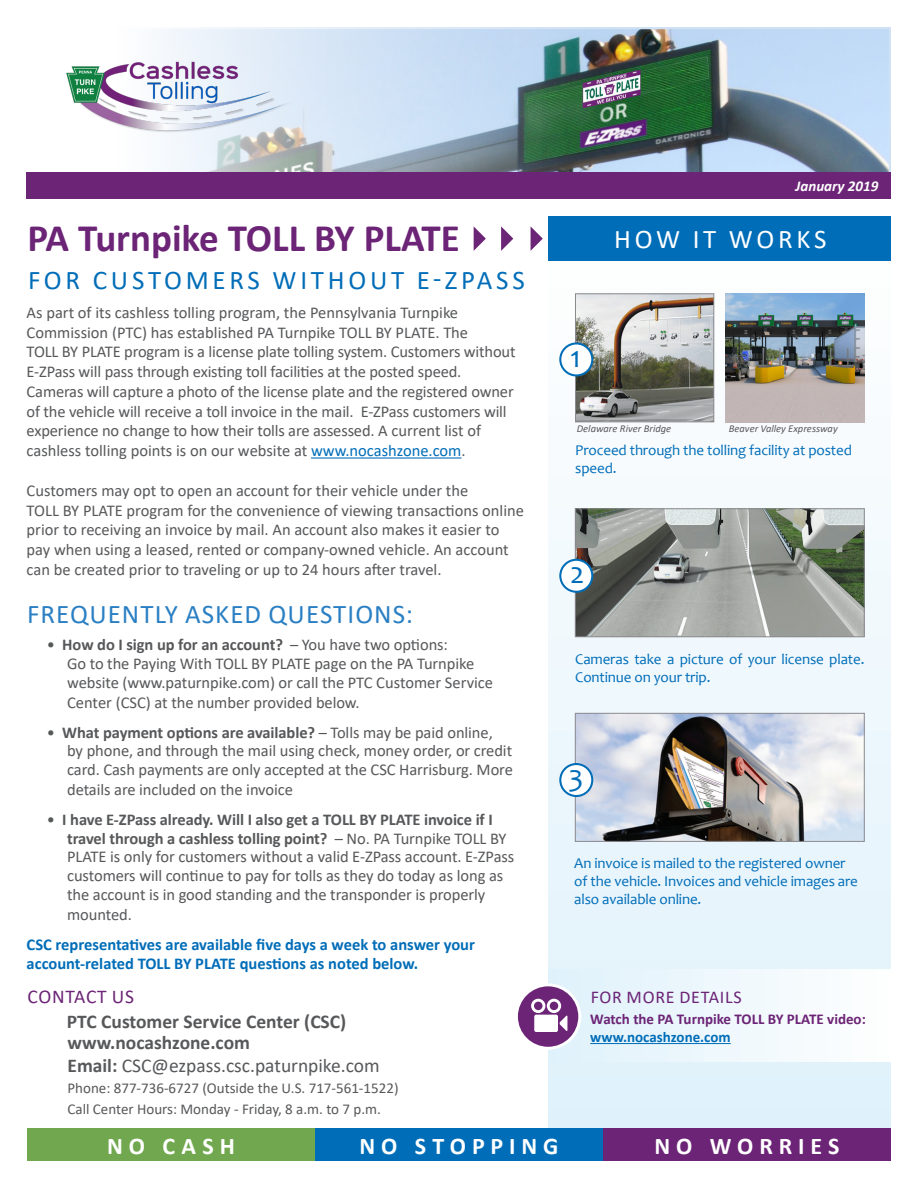
<style>
.page{position:relative;width:918px;height:1188px;background:#fff}
.page>*{position:absolute;margin:0;border:0;box-sizing:border-box;transform-origin:0 0}
.t1{font:700 39px "Calibri";color:#6c2476}
.t2{font:30.9px "Candara";color:#006db8}
.t3{font:27px "Calibri";letter-spacing:.14em;color:#006db8}
.t4{font:27px "Calibri";letter-spacing:.04em;color:#2a7fc3}
.t5{font:27px "Calibri";letter-spacing:.14em;color:#fff}
.t6{font:700 24px "Calibri";letter-spacing:.25em;color:#fff}
.t7{font:700 19.5px "Calibri";color:#57585a}
.t8{font:19.5px "Calibri";color:#57585a}
.t9{font:19.5px "Calibri";letter-spacing:.04em;color:#6c2476}
.t10{font:18px "Calibri";letter-spacing:.04em;color:#6c2476}
.t11{font:16.5px/19.6px "Calibri";letter-spacing:-.005em;color:#57585a}
.t12{font:700 16.5px/19.8px "Calibri";color:#006db8}
.t13{font:15px/18px "Candara";letter-spacing:-.01em;color:#006db8}
.t14{font:15px "Calibri";color:#57585a}
.t15{font:700 15px/18px "Calibri";color:#6c2476}
.t16{font:italic 700 15px "Calibri";color:#fff}
.t17{font:italic 10.5px "Calibri";color:#57585a}
.s1{color:#006db8}
.s2{font-weight:700}
</style>
<div class="page">
<svg style="left:548px;top:246px;width:343px;height:883px"></svg>
<img style="left:577px;top:296px;width:135px;height:124px">
<div style="left:575px;top:294px;width:139px;height:128px;border:1px solid #8a8a8e"></div>
<div style="left:549px;top:216px;width:342px;height:44px;background:#006db8"></div>
<img style="left:577px;top:511px;width:285px;height:124px">
<div style="left:575px;top:509px;width:289px;height:128px;border:1px solid #8a8a8e"></div>
<div style="left:560px;top:560px;width:32px;height:32px;background:#fff;border-radius:50%"></div>
<div style="left:559px;top:559px;width:34px;height:34px;border:2px solid #006db8;border-radius:50%"></div>
<img style="left:577px;top:715px;width:285px;height:125px">
<div style="left:575px;top:713px;width:289px;height:129px;border:1px solid #8a8a8e"></div>
<div style="left:560px;top:764px;width:32px;height:32px;background:#fff;border-radius:50%"></div>
<div style="left:559px;top:763px;width:34px;height:34px;border:2px solid #006db8;border-radius:50%"></div>
<div style="left:560px;top:343px;width:32px;height:32px;background:#fff;border-radius:50%"></div>
<div style="left:559px;top:342px;width:34px;height:34px;border:2px solid #006db8;border-radius:50%"></div>
<div style="left:548px;top:970px;width:344px;height:92px;background:linear-gradient(to right,#dff1fb,#fefefe)"></div>
<hr style="left:590px;top:1043px;width:141px;height:1px;background:#006db8">
<div style="left:516px;top:985px;width:64px;height:63px;background:#6c2476;border-radius:50%"></div>
<div style="left:515px;top:983px;width:66px;height:67px;border:3px solid #fff;border-radius:50%"></div>
<div style="left:534px;top:1015px;width:24px;height:17px;background:#fff;border-radius:2px"></div>
<svg style="left:531px;top:999px;width:36px;height:32px"></svg>
<img style="left:726px;top:293px;width:138px;height:129px">
<svg style="left:474px;top:227px;width:12px;height:24px"></svg>
<svg style="left:501px;top:226px;width:12px;height:25px"></svg>
<svg style="left:531px;top:227px;width:12px;height:24px"></svg>
<img style="left:163px;top:30px;width:725px;height:142px">
<div style="left:27px;top:27px;width:864px;height:171px;border:2px solid #d0e1f4"></div>
<div style="left:27px;top:172px;width:864px;height:27px;background:#6c2476"></div>
<img style="left:66px;top:49px;width:226px;height:97px">
<div style="left:27px;top:1129px;width:293px;height:32px;background:#71a84f"></div>
<div style="left:315px;top:1129px;width:306px;height:32px;background:#006db8"></div>
<div style="left:603px;top:1129px;width:288px;height:32px;background:#6c2476"></div>
<hr style="left:311px;top:457px;width:151px;height:2px;background:#006db8">
<p class="t1" style="left:27px;top:210px;width:434px">PA Turnpike TOLL BY PLATE</p>
<p class="t3" style="left:28px;top:261px;width:498px">FOR CUSTOMERS WITHOUT E-ZPASS</p>
<p class="t11" style="left:27px;top:302px;width:490px">As part of its cashless tolling program, the Pennsylvania Turnpike Commission (PTC) has established PA Turnpike TOLL BY PLATE. The<br>TOLL BY PLATE program is a license plate tolling system. Customers without E-ZPass will pass through existing toll facilities at the posted speed.<br>Cameras will capture a photo of the license plate and the registered owner of the vehicle will receive a toll invoice in the mail. E-ZPass customers will experience no change to how their tolls are assessed. A current list of cashless tolling points is on our website at <span class="s1">www.nocashzone.com</span>.</p>
<p class="t11" style="left:27px;top:480px;width:499px">Customers may opt to open an account for their vehicle under the<br>TOLL BY PLATE program for the convenience of viewing transactions online prior to receiving an invoice by mail. An account also makes it easier to pay when using a leased, rented or company-owned vehicle. An account can be created prior to traveling or up to 24 hours after travel.</p>
<p class="t4" style="left:27px;top:596px;width:387px">FREQUENTLY ASKED QUESTIONS:</p>
<p class="t11" style="left:67px;top:635px;width:427px;line-height:19px;text-indent:-20px">• <span class="s2">How do I sign up for an account?</span> – You have two options:<br>Go to the Paying With TOLL BY PLATE page on the PA Turnpike website (www.paturnpike.com) or call the PTC Customer Service Center (CSC) at the number provided below.</p>
<p class="t11" style="left:67px;top:722px;width:447px;line-height:19px;text-indent:-20px">• <span class="s2">What payment options are available?</span> – Tolls may be paid online,<br>by phone, and through the mail using check, money order, or credit card. Cash payments are only accepted at the CSC Harrisburg. More details are included on the invoice</p>
<p class="t11" style="left:67px;top:810px;width:449px;line-height:18.9px;text-indent:-20px">• <span class="s2">I have E-ZPass already. Will I also get a TOLL BY PLATE invoice if I travel through a cashless tolling point?</span> – No. PA Turnpike TOLL BY PLATE is only for customers without a valid E-ZPass account. E-ZPass customers will continue to pay for tolls as they do today as long as the account is in good standing and the transponder is properly mounted.</p>
<p class="t12" style="left:27px;top:934px;width:450px">CSC representatives are available five days a week to answer your account-related TOLL BY PLATE questions as noted below.</p>
<p class="t9" style="left:27px;top:983px;width:108px">CONTACT US</p>
<p class="t7" style="left:67px;top:1008px;width:281px">PTC Customer Service Center (CSC)</p>
<p class="t7" style="left:68px;top:1029px;width:184px">www.nocashzone.com</p>
<p class="t8" style="left:68px;top:1052px;width:314px"><span class="s2">Email:</span> CSC@ezpass.csc.paturnpike.com</p>
<p class="t14" style="left:68px;top:1077px;width:333px">Phone: 877-736-6727 (Outside the U.S. 717-561-1522)</p>
<p class="t14" style="left:68px;top:1098px;width:315px">Call Center Hours: Monday - Friday, 8 a.m. to 7 p.m.</p>
<p class="t16" style="left:796px;top:175px;width:84px">January 2019</p>
<p class="t5" style="left:614px;top:220px;width:214px">HOW IT WORKS</p>
<p class="t2" style="left:570px;top:337px;width:12px">1</p>
<p class="t17" style="left:577px;top:421px;width:96px">Delaware River Bridge</p>
<p class="t17" style="left:729px;top:421px;width:110px">Beaver Valley Expressway</p>
<p class="t13" style="left:575px;top:441px;width:278px">Proceed through the tolling facility at posted speed.</p>
<p class="t2" style="left:570px;top:554px;width:16px">2</p>
<p class="t13" style="left:575px;top:649px;width:291px">Cameras take a picture of your license plate.<br>Continue on your trip.</p>
<p class="t2" style="left:569px;top:757px;width:17px">3</p>
<p class="t13" style="left:574px;top:854px;width:285px">An invoice is mailed to the registered owner of the vehicle. Invoices and vehicle images are also available online.</p>
<p class="t10" style="left:591px;top:984px;width:152px">FOR MORE DETAILS</p>
<p class="t15" style="left:590px;top:1010px;width:277px">Watch the PA Turnpike TOLL BY PLATE video: <span class="s1">www.nocashzone.com</span></p>
<p class="t6" style="left:107px;top:1129px;width:129px">NO CASH</p>
<p class="t6" style="left:359px;top:1129px;width:201px">NO STOPPING</p>
<p class="t6" style="left:654px;top:1129px;width:187px">NO WORRIES</p>
</div>
